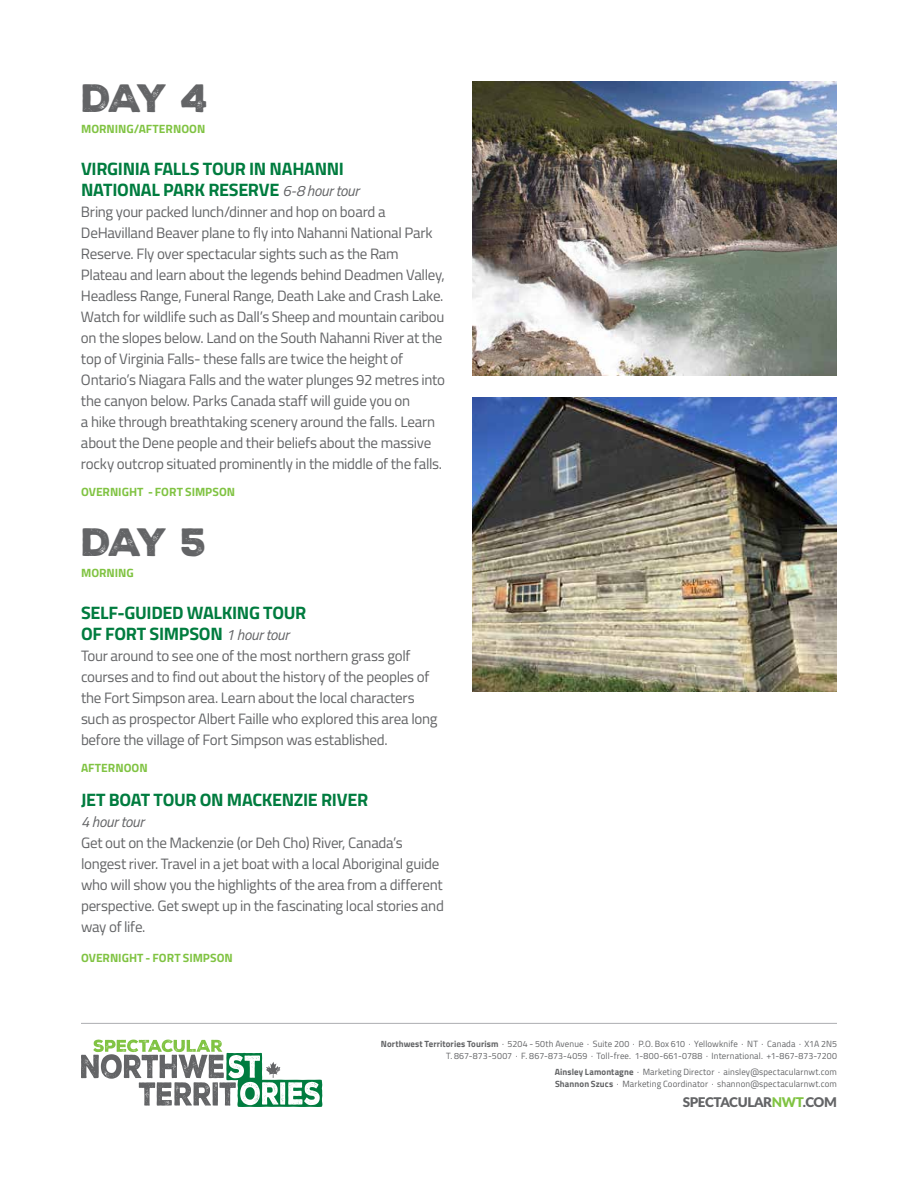
<style>
.page{position:relative;width:918px;height:1188px;background:#fff}
.page>*{position:absolute;margin:0;border:0;box-sizing:border-box;transform-origin:0 0}
.t1{font:38.25px "Nexa Rust Sans Black 01";letter-spacing:-.115em;color:#636466}
.t2{font:700 18px/21px "Titillium Web";letter-spacing:-.02em;color:#007c3f}
.t3{font:15px/21px "Titillium Web";letter-spacing:-.02em;color:#636466}
.t4{font:italic 15px "Titillium Web";letter-spacing:-.02em;color:#636466}
.t5{font:900 13.35px "Lato";letter-spacing:-.025em;color:#636466}
.t6{font:700 12px "Titillium Web";color:#80c342}
.t7{font:9px/12px "Titillium Web";letter-spacing:.015em;color:#636466;text-align:right}
.s1{font-weight:400;font-style:italic;font-size:15px;color:#636466}
.s2{font-weight:700}
.s3{color:#80c342}
</style>
<div class="page">
<svg style="left:81px;top:1040px;width:241px;height:67px"></svg>
<hr style="left:81px;top:1023px;width:756px;height:1px;background:#acaeb1">
<img style="left:472px;top:81px;width:365px;height:294px">
<img style="left:472px;top:397px;width:365px;height:294px">
<h1 class="t1" style="left:81px;top:72px;width:129px">DAY 4</h1>
<p class="t6" style="left:81px;top:119px;width:126px">MORNING/AFTERNOON</p>
<p class="t2" style="left:81px;top:157px;width:280px">VIRGINIA FALLS TOUR IN NAHANNI<br>NATIONAL PARK RESERVE <span class="s1">6-8 hour tour</span></p>
<p class="t3" style="left:81px;top:200px;width:366px">Bring your packed lunch/dinner and hop on board a DeHavilland Beaver plane to fly into Nahanni National Park Reserve. Fly over spectacular sights such as the Ram Plateau and learn about the legends behind Deadmen Valley, Headless Range, Funeral Range, Death Lake and Crash Lake.<br>Watch for wildlife such as Dall’s Sheep and mountain caribou on the slopes below. Land on the South Nahanni River at the top of Virginia Falls- these falls are twice the height of Ontario’s Niagara Falls and the water plunges 92 metres into the canyon below. Parks Canada staff will guide you on<br>a hike through breathtaking scenery around the falls. Learn about the Dene people and their beliefs about the massive rocky outcrop situated prominently in the middle of the falls.</p>
<p class="t6" style="left:81px;top:482px;width:156px">OVERNIGHT - FORT SIMPSON</p>
<h1 class="t1" style="left:81px;top:516px;width:127px">DAY 5</h1>
<p class="t6" style="left:81px;top:563px;width:54px">MORNING</p>
<p class="t2" style="left:81px;top:601px;width:227px">SELF-GUIDED WALKING TOUR<br>OF FORT SIMPSON <span class="s1">1 hour tour</span></p>
<p class="t3" style="left:81px;top:644px;width:358px">Tour around to see one of the most northern grass golf courses and to find out about the history of the peoples of the Fort Simpson area. Learn about the local characters such as prospector Albert Faille who explored this area long before the village of Fort Simpson was established.</p>
<p class="t6" style="left:81px;top:758px;width:68px">AFTERNOON</p>
<p class="t2" style="left:81px;top:789px;width:289px">JET BOAT TOUR ON MACKENZIE RIVER</p>
<p class="t4" style="left:81px;top:811px;width:65px">4 hour tour</p>
<p class="t3" style="left:81px;top:832px;width:364px">Get out on the Mackenzie (or Deh Cho) River, Canada’s longest river. Travel in a jet boat with a local Aboriginal guide who will show you the highlights of the area from a different perspective. Get swept up in the fascinating local stories and way of life.</p>
<p class="t6" style="left:81px;top:949px;width:153px">OVERNIGHT - FORT SIMPSON</p>
<p class="t7" style="left:381px;top:1037px;width:458px"><span class="s2">Northwest Territories Tourism</span> · 5204 - 50th Avenue · Suite 200 · P.O. Box 610 · Yellowknife · NT · Canada · X1A 2N5<br>T. 867-873-5007 · F. 867-873-4059 · Toll-free. 1-800-661-0788 · International. +1-867-873-7200</p>
<p class="t7" style="left:555px;top:1066px;width:284px;text-align:left"><span class="s2">Ainsley Lamontagne</span> · Marketing Director · ainsley@spectacularnwt.com<br><span class="s2">Shannon Szucs</span> · Marketing Coordinator · shannon@spectacularnwt.com</p>
<p class="t5" style="left:683px;top:1092px;width:156px">SPECTACULAR<span class="s3">NWT</span>.COM</p>
</div>
